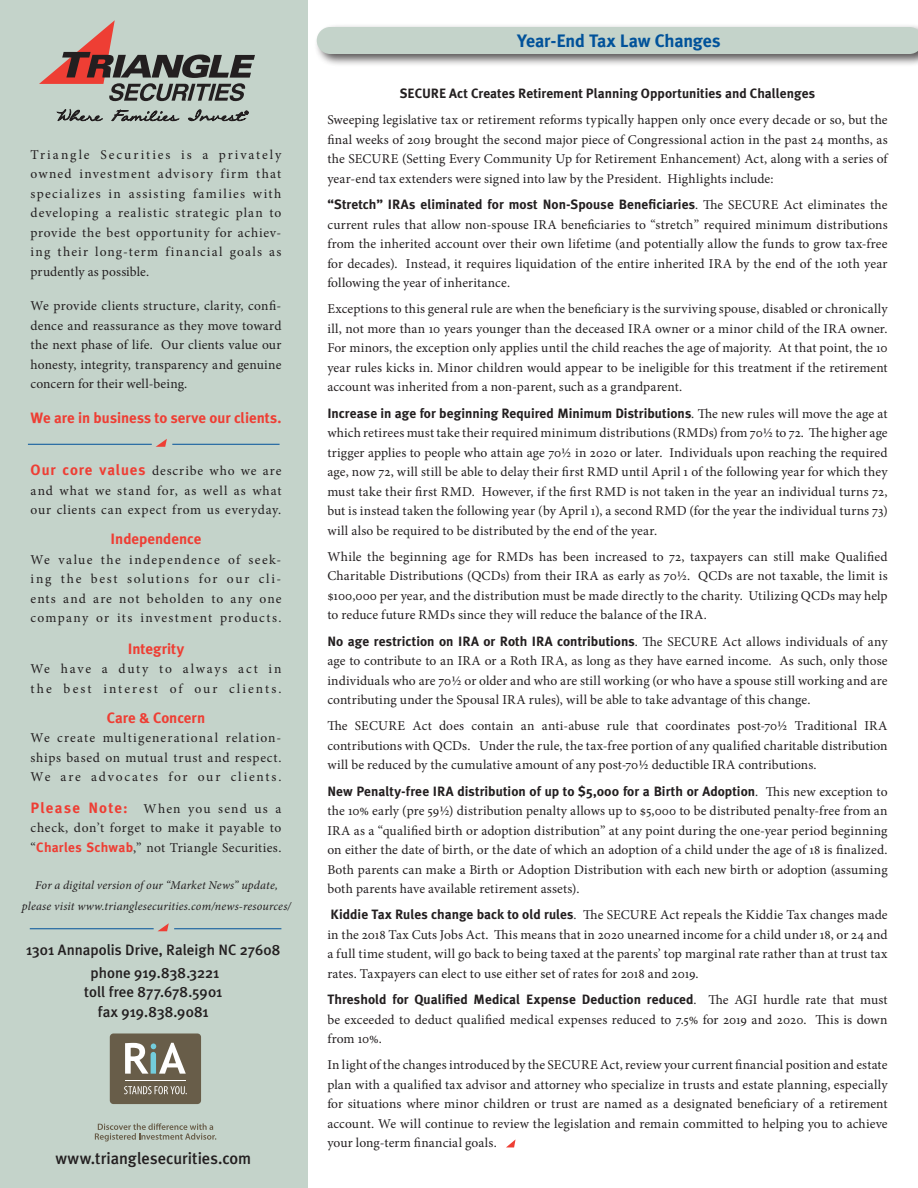
<style>
.page{position:relative;width:918px;height:1188px;background:#fff}
.page>*{position:absolute;margin:0;border:0;box-sizing:border-box;transform-origin:0 0}
.body_1_space_after{font:700 18px "Meta Plus";letter-spacing:-.01em;color:#01529a}
.body_1{font:500 16.5px "Meta Plus";color:#231f20}
.body_1-2{font:500 15px/19.5px "Meta Plus";color:#231f20;text-align:center}
.body_1-3{font:700 15px "Meta Plus";color:#ee3e34}
.body_1-4{font:13.5px/19.5px "Minion Pro";letter-spacing:.02em;color:#231f20;text-align:justify}
.t1{font:700 13.5px "Meta Plus";letter-spacing:.005em;color:#231f20}
.body_1-5{font:13.5px/19.5px "Minion Pro";letter-spacing:.14em;color:#231f20}
.body_1_space_after-2{font:italic 12px/21px "Minion Pro";letter-spacing:.015em;color:#231f20;text-align:center}
.s1{font-family:"Meta Plus";font-weight:700;font-size:15px;color:#ee3e34}
.s2{font-family:"Meta Plus";font-weight:700;color:#ee3e34}
.s3{font-family:"Meta Plus";font-weight:700}
</style>
<div class="page">
<div style="left:0;top:0;width:308px;height:1188px;background:#c4d3ca"></div>
<svg style="left:156px;top:439px;width:11px;height:8px"></svg>
<hr style="left:28px;top:444px;width:124px;height:1px;background:#01529a">
<hr style="left:172px;top:444px;width:108px;height:1px;background:#01529a">
<svg style="left:158px;top:923px;width:11px;height:8px"></svg>
<hr style="left:30px;top:928px;width:124px;height:1px;background:#01529a">
<hr style="left:174px;top:928px;width:107px;height:1px;background:#01529a">
<div style="left:110px;top:1034px;width:91px;height:70px;background:#685d49;border-radius:4px"></div>
<svg style="left:124px;top:1086px;width:63px;height:8px"></svg>
<svg style="left:125px;top:1043px;width:61px;height:31px"></svg>
<hr style="left:125px;top:1080px;width:61px;height:1px;background:#fff">
<svg style="left:95px;top:1123px;width:121px;height:19px"></svg>
<svg style="left:39px;top:20px;width:216px;height:81px"></svg>
<svg style="left:57px;top:109px;width:46px;height:12px"></svg>
<svg style="left:112px;top:110px;width:67px;height:11px"></svg>
<svg style="left:188px;top:110px;width:60px;height:11px"></svg>
<svg style="left:506px;top:1139px;width:10px;height:8px"></svg>
<div style="left:314px;top:24px;width:604px;height:43px;background:#231f20;opacity:.75"></div>
<div style="left:317px;top:27px;width:601px;height:27px;background:#c4d3ca"></div>
<p class="body_1-4" style="left:31px;top:145px;width:252px">Triangle Securities is a privately owned investment advisory firm that specializes in assisting families with developing a realistic strategic plan to provide the best opportunity for achiev&shy;ing their long-term financial goals as prudently as possible.</p>
<p class="body_1-4" style="left:31px;top:296px;width:252px">We provide clients structure, clarity, confi&shy;dence and reassurance as they move toward the next phase of life. Our clients value our honesty, integrity, transparency and genuine concern for their well-being.</p>
<p class="body_1-3" style="left:31px;top:409px;width:252px">We are in business to serve our clients.</p>
<p class="body_1-4" style="left:31px;top:461px;width:252px"><span class="s1">Our core values</span> describe who we are and what we stand for, as well as what our clients can expect from us everyday.</p>
<p class="body_1-3" style="left:111px;top:530px;width:92px">Independence</p>
<p class="body_1-4" style="left:31px;top:550px;width:252px">We value the independence of seek&shy;ing the best solutions for our cli&shy;ents and are not beholden to any one company or its investment products.</p>
<p class="body_1-3" style="left:128px;top:640px;width:58px">Integrity</p>
<p class="body_1-5" style="left:31px;top:659px;width:252px">We have a duty to always act in the best interest of our clients.</p>
<p class="body_1-3" style="left:107px;top:709px;width:100px">Care &amp; Concern</p>
<p class="body_1-4" style="left:31px;top:728px;width:252px">We create multigenerational relation&shy;ships based on mutual trust and respect.<br>We are advocates for our clients.</p>
<p class="body_1-4" style="left:31px;top:799px;width:252px"><span class="s1">Please Note:</span> When you send us a check, don’t forget to make it payable to “<span class="s2">Charles Schwab</span>,” not Triangle Securities.</p>
<p class="body_1_space_after-2" style="left:22px;top:875px;width:271px">For a digital version of our “Market News” update, please visit www.trianglesecurities.com/news-resources/</p>
<p class="body_1-2" style="left:26px;top:940px;width:256px">1301 Annapolis Drive, Raleigh NC 27608</p>
<p class="body_1-2" style="left:84px;top:963px;width:140px">phone 919.838.3221 toll free 877.678.5901 fax 919.838.9081</p>
<p class="body_1" style="left:55px;top:1149px;width:197px">www.trianglesecurities.com</p>
<p class="body_1_space_after" style="left:517px;top:31px;width:205px">Year-End Tax Law Changes</p>
<p class="t1" style="left:400px;top:86px;width:417px">SECURE Act Creates Retirement Planning Opportunities and Challenges</p>
<p class="body_1-4" style="left:327px;top:110px;width:562px">Sweeping legislative tax or retirement reforms typically happen only once every decade or so, but the final weeks of 2019 brought the second major piece of Congressional action in the past 24 months, as the SECURE (Setting Every Community Up for Retirement Enhancement) Act, along with a series of year-end tax extenders were signed into law by the President. Highlights include:</p>
<p class="body_1-4" style="left:327px;top:195px;width:562px"><span class="s3">“Stretch” IRAs eliminated for most Non-Spouse Beneficiaries</span>. The SECURE Act eliminates the current rules that allow non-spouse IRA beneficiaries to “stretch” required minimum distributions from the inherited account over their own lifetime (and potentially allow the funds to grow tax-free for decades). Instead, it requires liquidation of the entire inherited IRA by the end of the 10th year following the year of inheritance.</p>
<p class="body_1-4" style="left:327px;top:299px;width:562px">Exceptions to this general rule are when the beneficiary is the surviving spouse, disabled or chronically ill, not more than 10 years younger than the deceased IRA owner or a minor child of the IRA owner.<br>For minors, the exception only applies until the child reaches the age of majority. At that point, the 10 year rules kicks in. Minor children would appear to be ineligible for this treatment if the retirement account was inherited from a non-parent, such as a grandparent.</p>
<p class="body_1-4" style="left:327px;top:404px;width:562px"><span class="s3">Increase in age for beginning Required Minimum Distributions</span>. The new rules will move the age at which retirees must take their required minimum distributions (RMDs) from 70½ to 72. The higher age trigger applies to people who attain age 70½ in 2020 or later. Individuals upon reaching the required age, now 72, will still be able to delay their first RMD until April 1 of the following year for which they must take their first RMD. However, if the first RMD is not taken in the year an individual turns 72, but is instead taken the following year (by April 1), a second RMD (for the year the individual turns 73) will also be required to be distributed by the end of the year.</p>
<p class="body_1-4" style="left:327px;top:547px;width:562px">While the beginning age for RMDs has been increased to 72, taxpayers can still make Qualified Charitable Distributions (QCDs) from their IRA as early as 70½. QCDs are not taxable, the limit is $100,000 per year, and the distribution must be made directly to the charity. Utilizing QCDs may help to reduce future RMDs since they will reduce the balance of the IRA.</p>
<p class="body_1-4" style="left:327px;top:632px;width:562px"><span class="s3">No age restriction on IRA or Roth IRA contributions</span>. The SECURE Act allows individuals of any age to contribute to an IRA or a Roth IRA, as long as they have earned income. As such, only those individuals who are 70½ or older and who are still working (or who have a spouse still working and are contributing under the Spousal IRA rules), will be able to take advantage of this change.</p>
<p class="body_1-4" style="left:327px;top:716px;width:562px">The SECURE Act does contain an anti-abuse rule that coordinates post-70½ Traditional IRA contributions with QCDs. Under the rule, the tax-free portion of any qualified charitable distribution will be reduced by the cumulative amount of any post-70½ deductible IRA contributions.</p>
<p class="body_1-4" style="left:327px;top:782px;width:562px"><span class="s3">New Penalty-free IRA distribution of up to $5,000 for a Birth or Adoption</span>. This new exception to the 10% early (pre 59½) distribution penalty allows up to $5,000 to be distributed penalty-free from an IRA as a “qualified birth or adoption distribution” at any point during the one-year period beginning on either the date of birth, or the date of which an adoption of a child under the age of 18 is finalized.<br>Both parents can make a Birth or Adoption Distribution with each new birth or adoption (assuming both parents have available retirement assets).</p>
<p class="body_1-4" style="left:327px;top:905px;width:562px"><span class="s3">Kiddie Tax Rules change back to old rules</span>. The SECURE Act repeals the Kiddie Tax changes made in the 2018 Tax Cuts Jobs Act. This means that in 2020 unearned income for a child under 18, or 24 and a full time student, will go back to being taxed at the parents’ top marginal rate rather than at trust tax rates. Taxpayers can elect to use either set of rates for 2018 and 2019.</p>
<p class="body_1-4" style="left:327px;top:990px;width:562px"><span class="s3">Threshold for Qualified Medical Expense Deduction reduced</span>. The AGI hurdle rate that must be exceeded to deduct qualified medical expenses reduced to 7.5% for 2019 and 2020. This is down from 10%.</p>
<p class="body_1-4" style="left:327px;top:1055px;width:562px">In light of the changes introduced by the SECURE Act, review your current financial position and estate plan with a qualified tax advisor and attorney who specialize in trusts and estate planning, especially for situations where minor children or trust are named as a designated beneficiary of a retirement account. We will continue to review the legislation and remain committed to helping you to achieve your long-term financial goals.</p>
</div>
